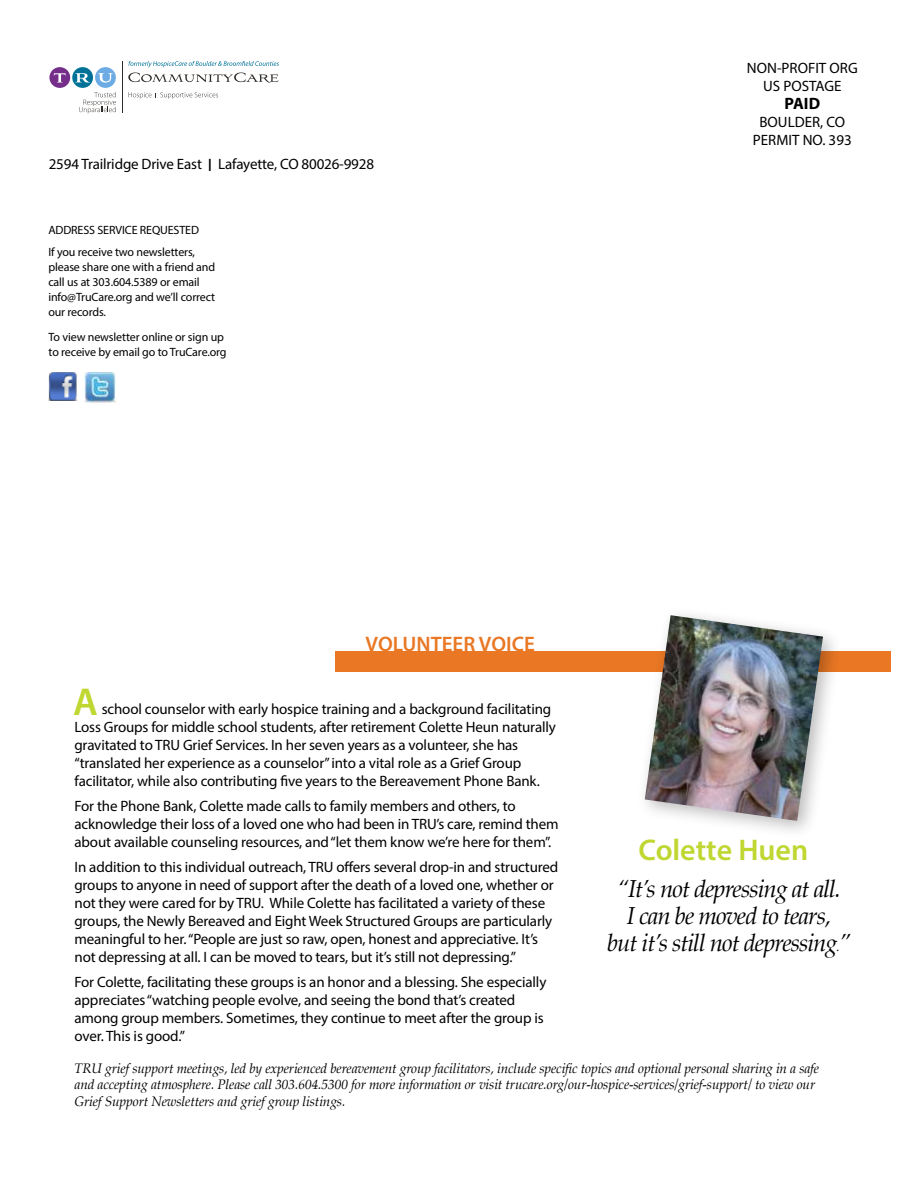
<style>
.page{position:relative;width:918px;height:1188px;background:#fff}
.page>*{position:absolute;margin:0;border:0;box-sizing:border-box;transform-origin:0 0}
.t1{font:600 39px "Myriad Pro";color:#bfd730}
.t2{font:600 30px "Myriad Pro";color:#bfd730}
.t3{font:italic 24px/27px "Palatino";letter-spacing:-.04em;color:#000;text-align:center}
.t4{font:600 21px "Myriad Pro";color:#e97724}
.t5{font:700 16.5px "Myriad Pro";color:#000}
.t6{font:15px/18px "Myriad Pro";letter-spacing:-.01em;color:#000}
.t7{font:italic 13.5px/16.5px "Palatino";letter-spacing:-.01em;color:#000}
.t8{font:12px/15px "Myriad Pro";letter-spacing:-.01em;color:#000}
.s1{font-size:18px}
.s2{font-family:"Myriad Pro";font-style:normal;font-size:12px}
</style>
<div class="page">
<div style="left:335px;top:651px;width:556px;height:20px;background:#e97724"></div>
<svg style="left:128px;top:92px;width:90px;height:7px"></svg>
<svg style="left:79px;top:92px;width:37px;height:22px"></svg>
<div style="left:95px;top:67px;width:21px;height:21px;background:#6dabe4;border-radius:50%"></div>
<div style="left:72px;top:67px;width:21px;height:21px;background:#007298;border-radius:50%"></div>
<div style="left:49px;top:67px;width:21px;height:21px;background:#752f8a;border-radius:50%"></div>
<svg style="left:54px;top:73px;width:12px;height:10px"></svg>
<svg style="left:75px;top:73px;width:15px;height:10px"></svg>
<svg style="left:98px;top:73px;width:15px;height:10px"></svg>
<hr style="left:122px;top:61px;width:1px;height:51px;background:#2e2a25">
<svg style="left:128px;top:61px;width:151px;height:22px"></svg>
<div style="left:635px;top:606px;width:207px;height:234px;background:#000;opacity:.27"></div>
<img style="left:645px;top:615px;width:178px;height:206px">
<img style="left:49px;top:373px;width:29px;height:28px">
<img style="left:85px;top:372px;width:30px;height:30px">
<p class="t6" style="left:49px;top:155px;width:327px">2594 Trailridge Drive East <span class="s1">I</span> Lafayette, CO 80026-9928</p>
<p class="t8" style="left:48px;top:219px;width:152px;line-height:21.8px">ADDRESS SERVICE REQUESTED<br>If you receive two newsletters,</p>
<p class="t8" style="left:48px;top:259px;width:168px">please share one with a friend and call us at 303.604.5389 or email info@TruCare.org and we’ll correct our records.</p>
<p class="t8" style="left:49px;top:329px;width:180px">To view newsletter online or sign up to receive by email go to TruCare.org</p>
<p class="t6" style="left:747px;top:59px;width:112px;text-align:center">NON-PROFIT ORG<br>US POSTAGE</p>
<p class="t5" style="left:785px;top:93px;width:37px">PAID</p>
<p class="t6" style="left:753px;top:113px;width:100px;text-align:center">BOULDER, CO<br>PERMIT NO. 393</p>
<h3 class="t4" style="left:366px;top:631px;width:171px">VOLUNTEER VOICE</h3>
<h1 class="t1" style="left:73px;top:677px;width:26px">A</h1>
<p class="t6" style="left:75px;top:700px;width:483px;text-indent:27px">school counselor with early hospice training and a background facilitating Loss Groups for middle school students, after retirement Colette Heun naturally gravitated to TRU Grief Services. In her seven years as a volunteer, she has “translated her experience as a counselor” into a vital role as a Grief Group facilitator, while also contributing five years to the Bereavement Phone Bank.</p>
<p class="t6" style="left:75px;top:797px;width:486px">For the Phone Bank, Colette made calls to family members and others, to acknowledge their loss of a loved one who had been in TRU’s care, remind them about available counseling resources, and “let them know we’re here for them”.</p>
<p class="t6" style="left:75px;top:858px;width:485px">In addition to this individual outreach, TRU offers several drop-in and structured groups to anyone in need of support after the death of a loved one, whether or not they were cared for by TRU. While Colette has facilitated a variety of these groups, the Newly Bereaved and Eight Week Structured Groups are particularly meaningful to her. “People are just so raw, open, honest and appreciative. It’s not depressing at all. I can be moved to tears, but it’s still not depressing.”</p>
<p class="t6" style="left:75px;top:972px;width:473px">For Colette, facilitating these groups is an honor and a blessing. She especially appreciates “watching people evolve, and seeing the bond that’s created among group members. Sometimes, they continue to meet after the group is over. This is good.”</p>
<h2 class="t2" style="left:639px;top:831px;width:171px">Colette Huen</h2>
<h3 class="t3" style="left:607px;top:875px;width:245px">“It’s not depressing at all.<br>I can be moved to tears,<br>but it’s still not depressing<span class="s2">.</span>”</h3>
<p class="t7" style="left:75px;top:1060px;width:746px">TRU grief support meetings, led by experienced bereavement group facilitators, include specific topics and optional personal sharing in a safe and accepting atmosphere. Please call 303.604.5300 for more information or visit trucare.org/our-hospice-services/grief-support/ to view our<br>Grief Support Newsletters and grief group listings.</p>
</div>
